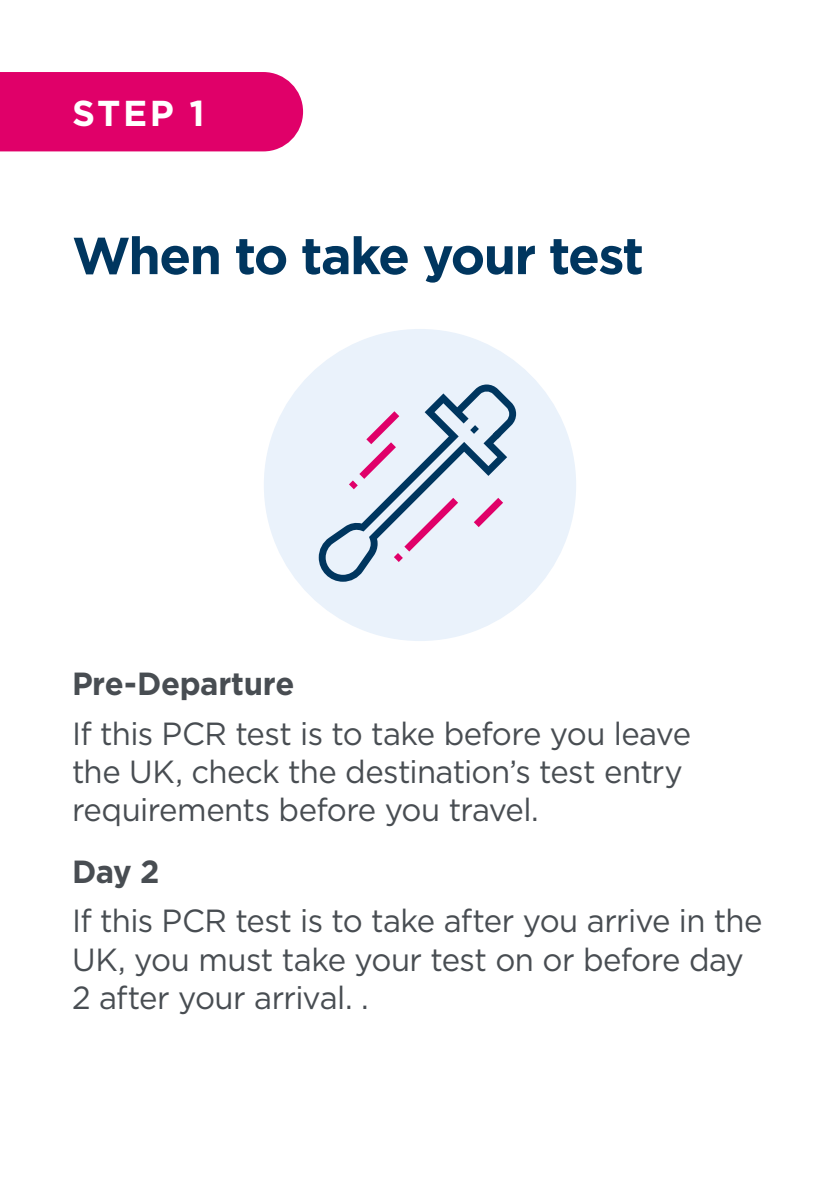
<style>
.page{position:relative;width:840px;height:1191px;background:#fff}
.page>*{position:absolute;margin:0;border:0;box-sizing:border-box;transform-origin:0 0}
.t1{font:700 52px "Gotham";letter-spacing:-.03em;color:#00365f}
.t2{font:700 36px "Gotham";color:#fff}
.t3{font:32px/38.4px "Gotham";letter-spacing:-.02em;color:#484d52}
.t4{font:700 32px "Gotham";letter-spacing:-.015em;color:#484d52}
</style>
<div class="page">
<div style="left:264px;top:329px;width:312px;height:312px;background:#eaf2fb;border-radius:50%"></div>
<svg style="left:318px;top:384px;width:198px;height:198px"></svg>
<div style="left:0;top:72px;width:303px;height:79px;background:#e00069"></div>
<p class="t2" style="left:72px;top:90px;width:134px">STEP 1</p>
<h1 class="t1" style="left:72px;top:221px;width:573px">When to take your test</h1>
<p class="t4" style="left:72px;top:662px;width:224px">Pre-Departure</p>
<p class="t3" style="left:72px;top:713px;width:620px">If this PCR test is to take before you leave the UK, check the destination’s test entry requirements before you travel.</p>
<p class="t4" style="left:72px;top:850px;width:89px">Day 2</p>
<p class="t3" style="left:72px;top:901px;width:691px">If this PCR test is to take after you arrive in the<br>UK, you must take your test on or before day<br>2 after your arrival. .</p>
</div>
